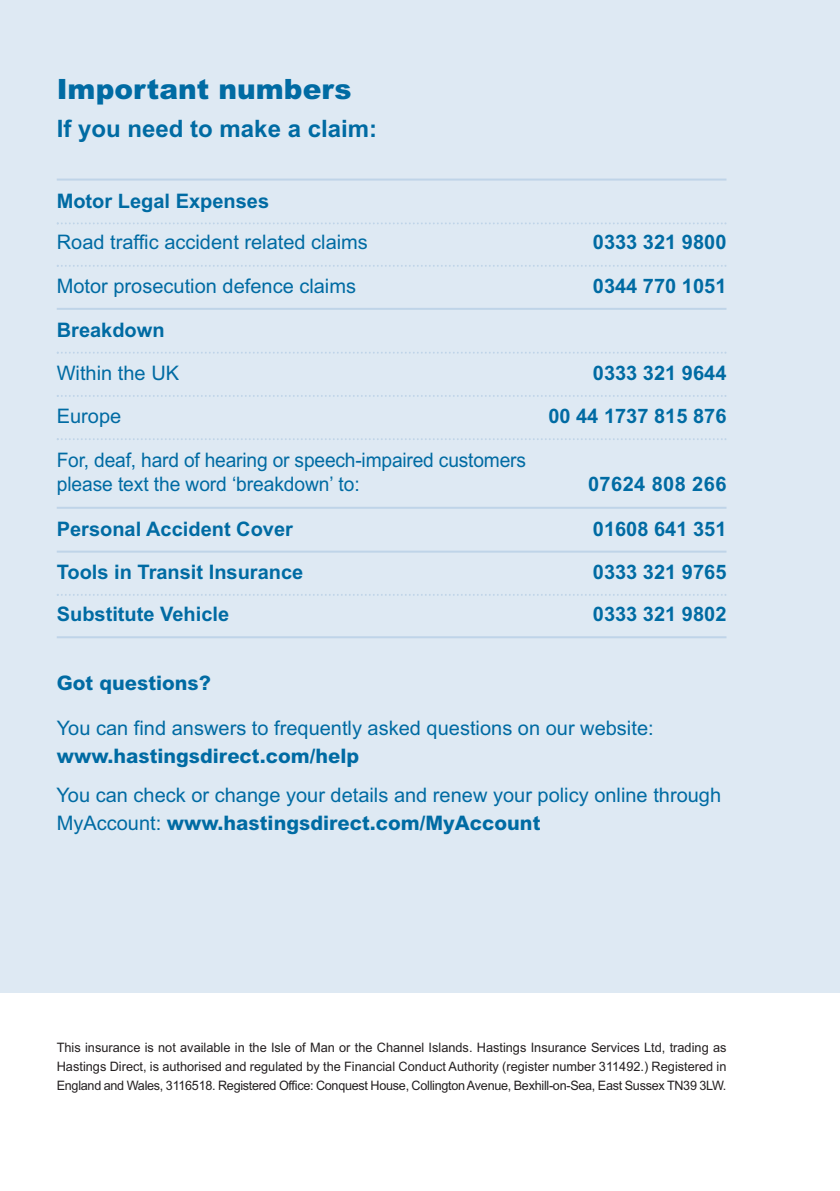
<style>
.page{position:relative;width:840px;height:1191px;background:#fff}
.page>*{position:absolute;margin:0;border:0;box-sizing:border-box;transform-origin:0 0}
.t1{font:900 28px "Arial";color:#006ba3}
.t2{font:700 24px "Arial";color:#006ba3}
.t3{font:20px/28px "Arial";color:#006ba3}
.t4{font:700 20px "Arial";color:#006ba3}
.t5{font:20px/24.8px "Arial";color:#006ba3;scale:.96 1}
.t6{font:800 20px "Arial";color:#006ba3}
.t7{font:700 20px "Arial";letter-spacing:.02em;color:#006ba3}
.t8{font:13px/18.8px "Arial";letter-spacing:-.02em;color:#231f20;text-align:justify}
.s1{font-weight:800}
</style>
<div class="page">
<div style="left:0;top:0;width:839px;height:992px;background:#dee9f3"></div>
<hr style="left:57px;top:179px;width:669px;height:2px;background:#bfd4e8">
<svg style="left:57px;top:222px;width:669px;height:2px"></svg>
<svg style="left:57px;top:265px;width:669px;height:2px"></svg>
<hr style="left:57px;top:308px;width:669px;height:2px;background:#bfd4e8">
<svg style="left:57px;top:352px;width:669px;height:2px"></svg>
<svg style="left:57px;top:395px;width:669px;height:2px"></svg>
<svg style="left:57px;top:438px;width:669px;height:2px"></svg>
<hr style="left:57px;top:507px;width:669px;height:2px;background:#bfd4e8">
<hr style="left:57px;top:550px;width:669px;height:2px;background:#bfd4e8">
<svg style="left:57px;top:594px;width:669px;height:2px"></svg>
<hr style="left:57px;top:636px;width:669px;height:2px;background:#bfd4e8">
<h1 class="t1" style="left:57px;top:73px;width:296px">Important numbers</h1>
<h2 class="t2" style="left:57px;top:114px;width:322px">If you need to make a claim:</h2>
<h3 class="t4" style="left:57px;top:189px;width:214px">Motor Legal Expenses</h3>
<h3 class="t3" style="left:57px;top:229px;width:312px">Road traffic accident related claims</h3>
<h3 class="t4" style="left:592px;top:231px;width:135px">0333 321 9800</h3>
<h3 class="t3" style="left:57px;top:272px;width:301px">Motor prosecution defence claims</h3>
<h3 class="t4" style="left:592px;top:274px;width:135px">0344 770 1051</h3>
<h3 class="t4" style="left:57px;top:318px;width:109px">Breakdown</h3>
<h3 class="t3" style="left:57px;top:359px;width:124px">Within the UK</h3>
<h3 class="t4" style="left:592px;top:361px;width:135px">0333 321 9644</h3>
<h3 class="t3" style="left:57px;top:402px;width:66px">Europe</h3>
<h3 class="t4" style="left:548px;top:405px;width:179px">00 44 1737 815 876</h3>
<h3 class="t5" style="left:57px;top:447px;width:490px">For, deaf, hard of hearing or speech-impaired customers please text the word ‘breakdown’ to:</h3>
<h3 class="t7" style="left:587px;top:473px;width:140px">07624 808 266</h3>
<h3 class="t4" style="left:57px;top:517px;width:238px">Personal Accident Cover</h3>
<h3 class="t4" style="left:592px;top:517px;width:135px">01608 641 351</h3>
<h3 class="t4" style="left:57px;top:560px;width:248px">Tools in Transit Insurance</h3>
<h3 class="t4" style="left:592px;top:560px;width:135px">0333 321 9765</h3>
<h3 class="t4" style="left:57px;top:602px;width:174px">Substitute Vehicle</h3>
<h3 class="t4" style="left:592px;top:602px;width:135px">0333 321 9802</h3>
<h3 class="t6" style="left:57px;top:675px;width:156px">Got questions?</h3>
<h3 class="t3" style="left:57px;top:714px;width:598px">You can find answers to frequently asked questions on our website:</h3>
<h3 class="t6" style="left:57px;top:748px;width:304px">www.hastingsdirect.com/help</h3>
<h3 class="t3" style="left:56px;top:781px;width:666px">You can check or change your details and renew your policy online through<br>MyAccount: <span class="s1">www.hastingsdirect.com/MyAccount</span></h3>
<p class="t8" style="left:57px;top:1038px;width:671px">This insurance is not available in the Isle of Man or the Channel Islands. Hastings Insurance Services Ltd, trading as Hastings Direct, is authorised and regulated by the Financial Conduct Authority (register number 311492.) Registered in England and Wales, 3116518. Registered Office: Conquest House, Collington Avenue, Bexhill-on-Sea, East Sussex TN39 3LW.</p>
</div>
